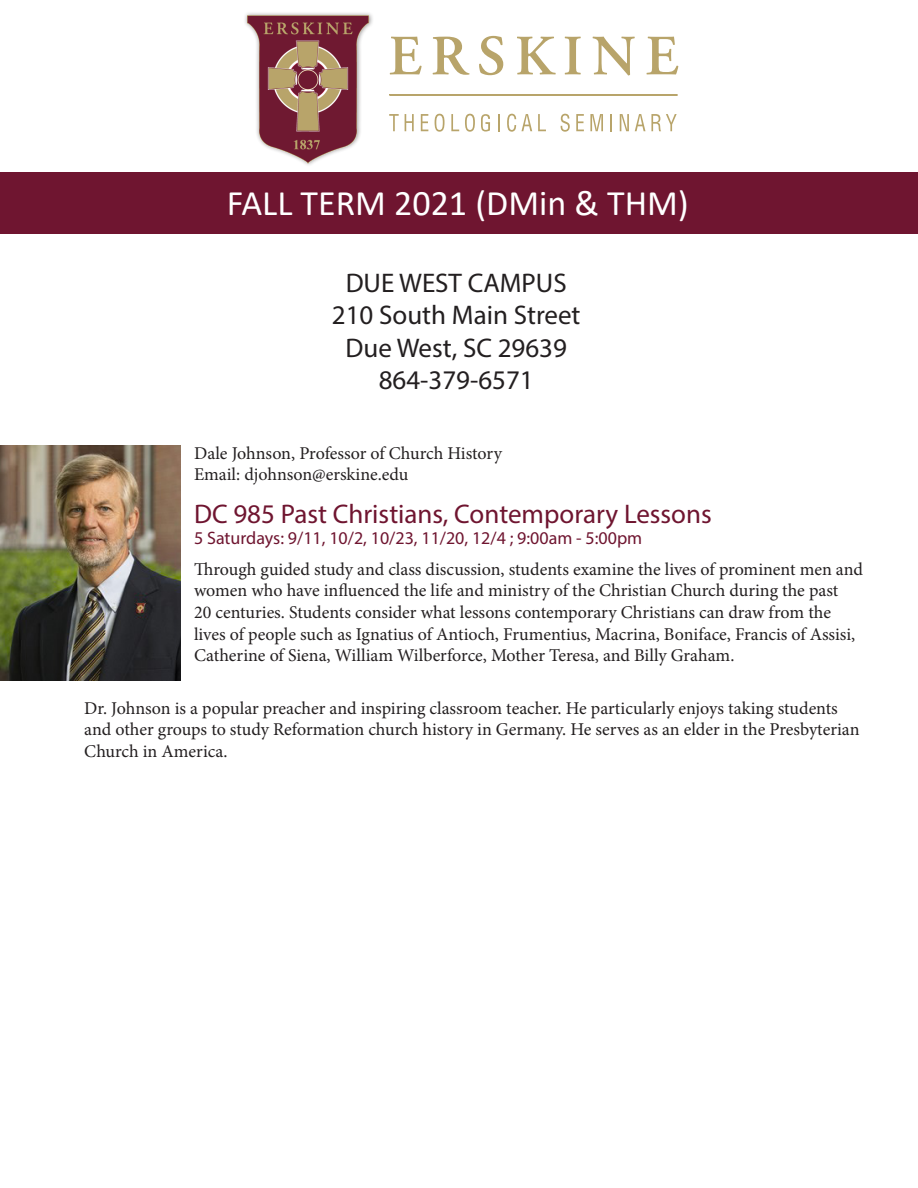
<style>
.page{position:relative;width:918px;height:1188px;background:#fff}
.page>*{position:absolute;margin:0;border:0;box-sizing:border-box;transform-origin:0 0}
.t1{font:36px "Calibri";color:#fff}
.t2{font:27px "Myriad Pro";color:#231f20}
.t3{font:27px "Myriad Pro";color:#6f1530}
.t4{font:18px/21.6px "Minion Pro";letter-spacing:-.005em;color:#231f20}
.t5{font:18px "Myriad Pro";color:#6f1530}
</style>
<div class="page">
<div style="left:0;top:173px;width:918px;height:61px;background:#6f1530"></div>
<div style="left:243px;top:11px;width:131px;height:156px;background:#231f20;opacity:.49"></div>
<img style="left:248px;top:16px;width:121px;height:148px">
<div style="left:389px;top:94px;width:289px;height:2px;border:1px solid #b8a46a"></div>
<svg style="left:390px;top:37px;width:32px;height:37px"></svg>
<svg style="left:432px;top:37px;width:38px;height:38px"></svg>
<svg style="left:479px;top:36px;width:24px;height:39px"></svg>
<svg style="left:517px;top:37px;width:39px;height:37px"></svg>
<svg style="left:565px;top:37px;width:16px;height:37px"></svg>
<svg style="left:592px;top:37px;width:43px;height:38px"></svg>
<svg style="left:646px;top:37px;width:32px;height:37px"></svg>
<svg style="left:481px;top:114px;width:9px;height:18px"></svg>
<svg style="left:389px;top:114px;width:10px;height:17px"></svg>
<svg style="left:405px;top:114px;width:9px;height:17px"></svg>
<svg style="left:421px;top:114px;width:7px;height:17px"></svg>
<svg style="left:435px;top:114px;width:10px;height:18px"></svg>
<svg style="left:451px;top:114px;width:8px;height:17px"></svg>
<svg style="left:465px;top:114px;width:10px;height:18px"></svg>
<svg style="left:498px;top:114px;width:2px;height:17px"></svg>
<svg style="left:507px;top:114px;width:25px;height:18px"></svg>
<svg style="left:538px;top:114px;width:8px;height:17px"></svg>
<svg style="left:561px;top:114px;width:9px;height:18px"></svg>
<svg style="left:576px;top:114px;width:8px;height:17px"></svg>
<svg style="left:590px;top:114px;width:13px;height:17px"></svg>
<svg style="left:611px;top:114px;width:1px;height:17px"></svg>
<svg style="left:620px;top:114px;width:9px;height:17px"></svg>
<svg style="left:635px;top:114px;width:10px;height:17px"></svg>
<svg style="left:651px;top:114px;width:26px;height:17px"></svg>
<img style="left:0;top:446px;width:180px;height:235px">
<p class="t1" style="left:227px;top:178px;width:463px">FALL TERM 2021 (DMin &amp; THM)</p>
<p class="t2" style="left:346px;top:266px;width:223px">DUE WEST CAMPUS</p>
<p class="t2" style="left:332px;top:299px;width:250px">210 South Main Street</p>
<p class="t2" style="left:345px;top:331px;width:223px">Due West, SC 29639</p>
<p class="t2" style="left:379px;top:363px;width:157px">864-379-6571</p>
<p class="t4" style="left:194px;top:442px;width:309px">Dale Johnson, Professor of Church History<br>Email: djohnson@erskine.edu</p>
<p class="t3" style="left:194px;top:497px;width:519px">DC 985 Past Christians, Contemporary Lessons</p>
<p class="t5" style="left:194px;top:527px;width:450px">5 Saturdays: 9/11, 10/2, 10/23, 11/20, 12/4 ; 9:00am - 5:00pm</p>
<p class="t4" style="left:194px;top:558px;width:670px">Through guided study and class discussion, students examine the lives of prominent men and women who have influenced the life and ministry of the Christian Church during the past<br>20 centuries. Students consider what lessons contemporary Christians can draw from the lives of people such as Ignatius of Antioch, Frumentius, Macrina, Boniface, Francis of Assisi, Catherine of Siena, William Wilberforce, Mother Teresa, and Billy Graham.</p>
<p class="t4" style="left:84px;top:697px;width:777px">Dr. Johnson is a popular preacher and inspiring classroom teacher. He particularly enjoys taking students and other groups to study Reformation church history in Germany. He serves as an elder in the Presbyterian<br>Church in America.</p>
</div>
